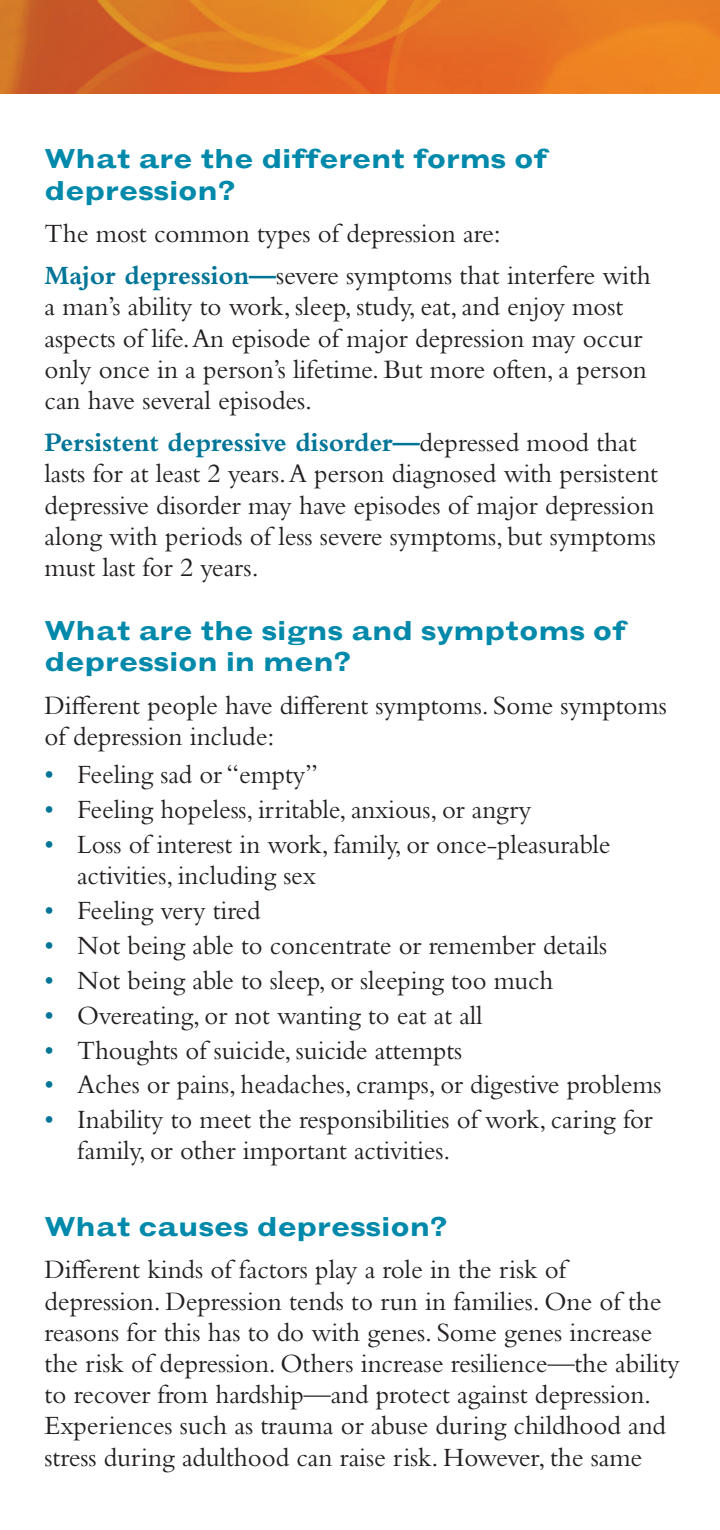
<style>
.page{position:relative;width:720px;height:1530px;background:#fff}
.page>*{position:absolute;margin:0;border:0;box-sizing:border-box;transform-origin:0 0}
.t1{font:27.5px/31.2px "Bembo Std";letter-spacing:-.005em;color:#231f20}
.t2{font:700 expanded 27.5px/31.2px "Grotesque";letter-spacing:-.01em;color:#0089aa}
.t3{font:27.5px/34.8px "Bembo Std";color:#007598;text-align:justify}
.s1{font-family:"Bembo";font-weight:700;color:#007598}
</style>
<div class="page">
<img style="left:0;top:0;width:720px;height:93px">
<h2 class="t2" style="left:45px;top:143px;width:504px">What are the different forms of depression?</h2>
<p class="t1" style="left:45px;top:217px;width:458px">The most common types of depression are:</p>
<p class="t1" style="left:45px;top:259px;width:608px"><span class="s1">Major depression—</span>severe symptoms that interfere with a man’s ability to work, sleep, study, eat, and enjoy most aspects of life.An episode of major depression may occur only once in a person’s lifetime. But more often, a person can have several episodes.</p>
<p class="t1" style="left:45px;top:426px;width:615px"><span class="s1">Persistent depressive disorder—</span>depressed mood that lasts for at least 2 years.A person diagnosed with persistent depressive disorder may have episodes of major depression along with periods of less severe symptoms, but symptoms must last for 2 years.</p>
<h2 class="t2" style="left:45px;top:615px;width:583px">What are the signs and symptoms of depression in men?</h2>
<p class="t1" style="left:45px;top:689px;width:624px">Different people have different symptoms. Some symptoms of depression include:</p>
<p class="t1" style="left:77px;top:759px;width:242px">Feeling sad or “empty”</p>
<p class="t1" style="left:77px;top:793px;width:456px">Feeling hopeless, irritable, anxious, or angry</p>
<p class="t1" style="left:77px;top:828px;width:535px">Loss of interest in work, family, or once-pleasurable activities, including sex</p>
<p class="t1" style="left:77px;top:894px;width:185px">Feeling very tired</p>
<p class="t1" style="left:77px;top:929px;width:532px">Not being able to concentrate or remember details</p>
<p class="t1" style="left:77px;top:964px;width:478px">Not being able to sleep, or sleeping too much</p>
<p class="t1" style="left:77px;top:999px;width:407px">Overeating, or not wanting to eat at all</p>
<p class="t1" style="left:77px;top:1034px;width:387px">Thoughts of suicide, suicide attempts</p>
<p class="t1" style="left:77px;top:1069px;width:586px">Aches or pains, headaches, cramps, or digestive problems</p>
<p class="t1" style="left:77px;top:1103px;width:577px">Inability to meet the responsibilities of work, caring for family, or other important activities.</p>
<p class="t3" style="left:45px;top:757px;width:11px">• • •</p>
<p class="t3" style="left:45px;top:893px;width:11px">• • • • • • •</p>
<h2 class="t2" style="left:45px;top:1211px;width:404px">What causes depression?</h2>
<p class="t1" style="left:45px;top:1254px;width:637px">Different kinds of factors play a role in the risk of depression. Depression tends to run in families. One of the reasons for this has to do with genes. Some genes increase the risk of depression. Others increase resilience—the ability to recover from hardship—and protect against depression.<br>Experiences such as trauma or abuse during childhood and stress during adulthood can raise risk. However, the same</p>
</div>
